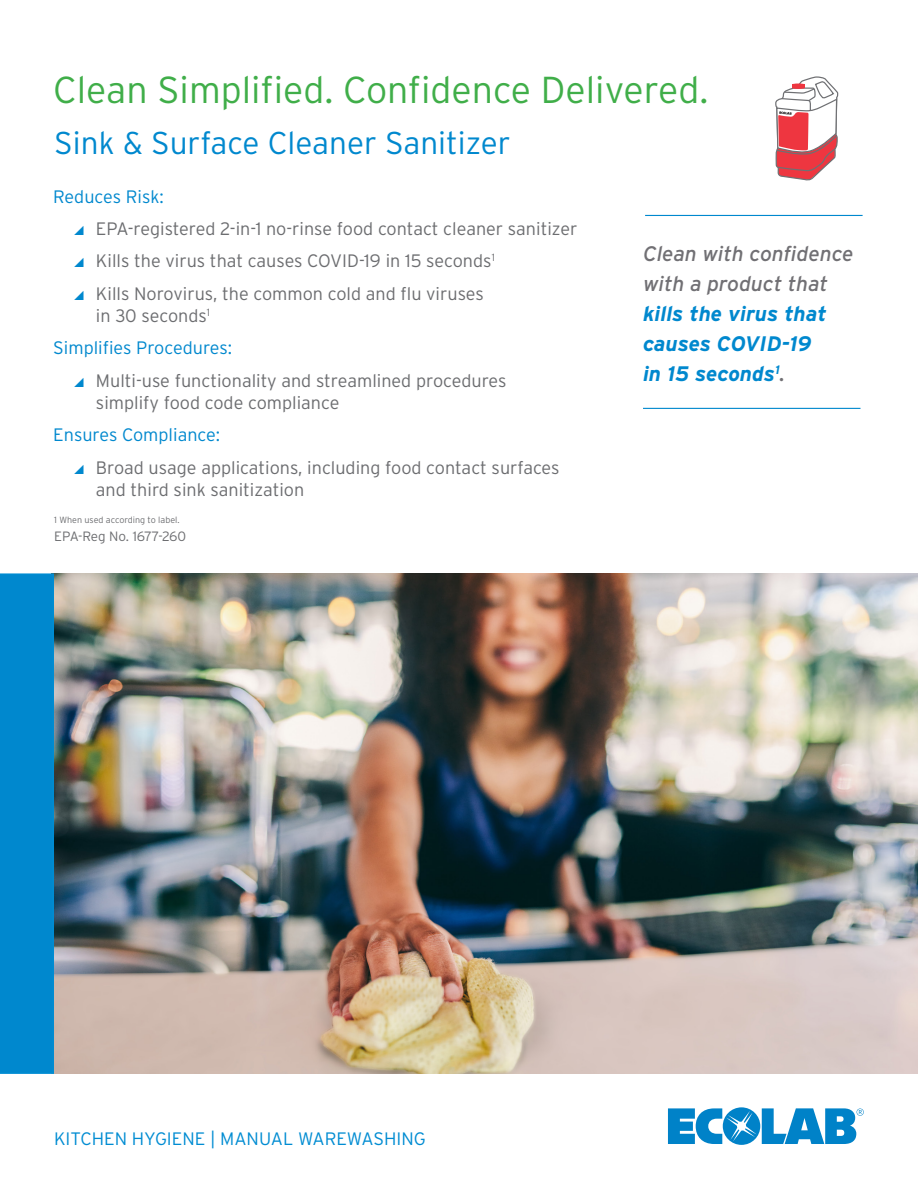
<style>
.page{position:relative;width:918px;height:1188px;background:#fff}
.page>*{position:absolute;margin:0;border:0;box-sizing:border-box;transform-origin:0 0}
.t1{font:300 37.5px "Interstate";color:#40ae49}
.t2{font:300 31.5px "Interstate";color:#0088ce}
.t3{font:italic 700 21px/30px "Interstate";color:#0088ce}
.t4{font:300 18px/22.5px "Interstate";color:#6c6d70}
.t5{font:300 18px "Interstate";color:#0088ce}
.t6{font:300 18px "Interstate";color:#008cd2}
.t7{font:300 13.5px "Interstate";letter-spacing:-.005em;color:#6c6d70}
.t8{font:300 9px "Interstate";color:#6c6d70}
.s1{font-weight:400;color:#717074}
</style>
<div class="page">
<svg style="left:668px;top:1107px;width:196px;height:38px"></svg>
<hr style="left:645px;top:215px;width:218px;height:1px;background:#0088ce">
<hr style="left:643px;top:408px;width:218px;height:1px;background:#0088ce">
<img style="left:54px;top:573px;width:864px;height:501px">
<div style="left:0;top:573px;width:54px;height:501px;background:#0088ce"></div>
<svg style="left:775px;top:76px;width:64px;height:105px"></svg>
<p class="t1" style="left:53px;top:69px;width:657px">Clean Simplified. Confidence Delivered.</p>
<p class="t2" style="left:54px;top:125px;width:458px">Sink &amp; Surface Cleaner Sanitizer</p>
<p class="t5" style="left:53px;top:187px;width:112px">Reduces Risk:</p>
<p class="t4" style="left:96px;top:218px;width:483px">EPA-registered 2-in-1 no-rinse food contact cleaner sanitizer</p>
<p class="t4" style="left:96px;top:250px;width:400px">Kills the virus that causes COVID-19 in 15 seconds<sup>1</sup></p>
<p class="t4" style="left:96px;top:282px;width:389px">Kills Norovirus, the common cold and flu viruses in 30 seconds<sup>1</sup></p>
<p class="t5" style="left:53px;top:338px;width:180px">Simplifies Procedures:</p>
<p class="t4" style="left:96px;top:369px;width:412px">Multi-use functionality and streamlined procedures simplify food code compliance</p>
<p class="t5" style="left:53px;top:425px;width:168px">Ensures Compliance:</p>
<p class="t4" style="left:96px;top:456px;width:465px">Broad usage applications, including food contact surfaces and third sink sanitization</p>
<p class="t8" style="left:54px;top:515px;width:127px">1 When used according to label.</p>
<p class="t7" style="left:54px;top:529px;width:133px">EPA-Reg No. 1677-260</p>
<p class="t3" style="left:643px;top:238px;width:212px"><span class="s1">Clean with confidence with a product that </span>kills the virus that causes COVID-19<br>in 15 seconds<sup>1</sup><span class="s1">.</span></p>
<p class="t6" style="left:54px;top:1128px;width:373px">KITCHEN HYGIENE | MANUAL WAREWASHING</p>
</div>
